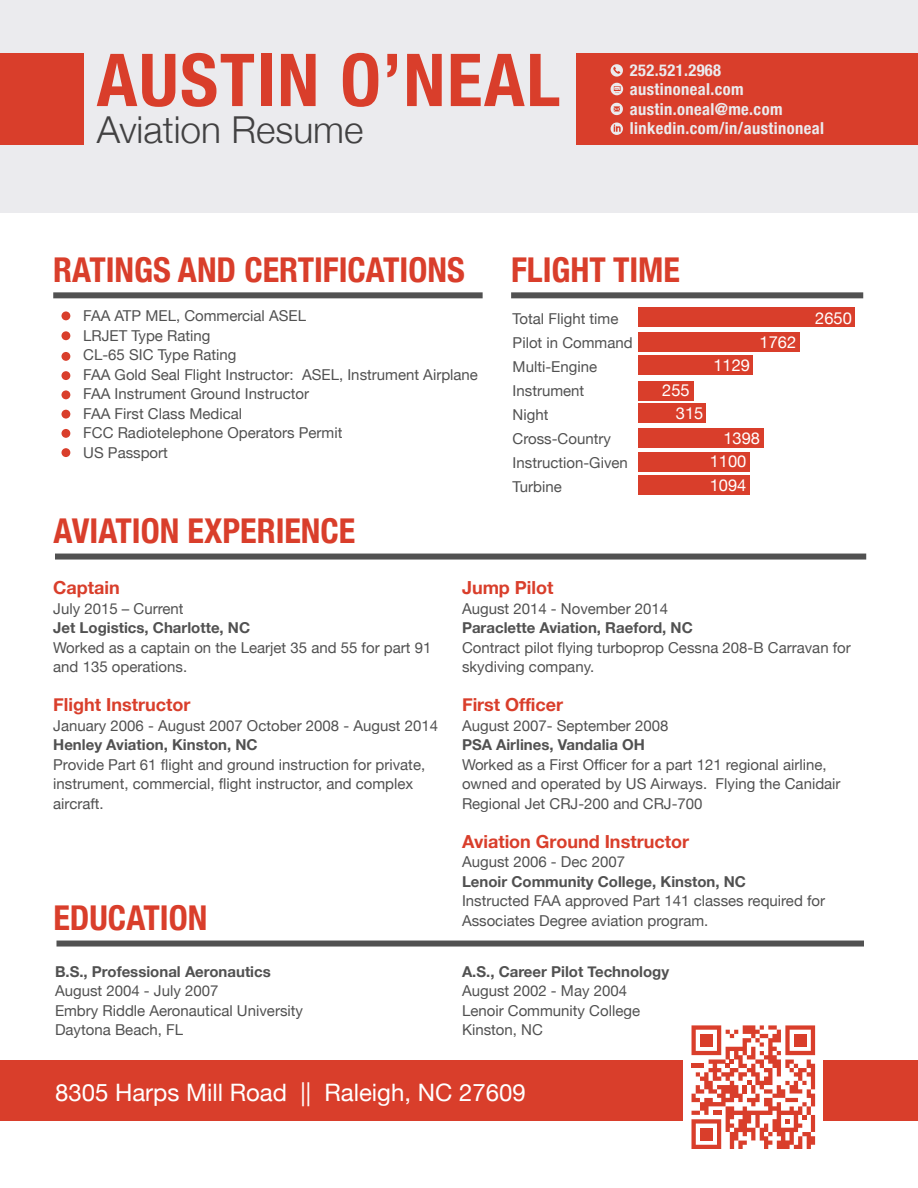
<style>
.page{position:relative;width:918px;height:1188px;background:#fff}
.page>*{position:absolute;margin:0;border:0;box-sizing:border-box;transform-origin:0 0}
.t1{font:700 condensed 73.05px "Helvetica Neue";letter-spacing:.025em;color:#d93e2b}
.t2{font:300 37.2px "Helvetica Neue";color:#424142}
.t3{font:700 condensed 34.2px "Helvetica Neue";color:#d93e2b}
.t4{font:24px "Helvetica Neue";color:#fff}
.t5{font:700 18px "Helvetica Neue";color:#d93e2b}
.t6{font:700 condensed 16.5px/19.5px "Helvetica Neue";letter-spacing:.025em;color:#ebebee}
.t7{font:16.5px "Helvetica Neue";color:#fff}
.t8{font:15px/19.5px "Helvetica Neue";color:#515151}
.t9{font:700 15px "Helvetica Neue";color:#515151}
</style>
<div class="page">
<div style="left:0;top:0;width:918px;height:213px;background:#ebebee"></div>
<div style="left:0;top:53px;width:918px;height:92px;background:#d93e2b"></div>
<div style="left:0;top:1061px;width:918px;height:60px;background:#d93e2b"></div>
<div style="left:84px;top:37px;width:491px;height:138px;background:#ebebee"></div>
<div style="left:511px;top:292px;width:352px;height:6px;background:#515151"></div>
<div style="left:639px;top:308px;width:216px;height:19px;background:#d93e2b"></div>
<div style="left:639px;top:382px;width:55px;height:19px;background:#d93e2b"></div>
<div style="left:638px;top:355px;width:115px;height:20px;background:#d93e2b"></div>
<div style="left:638px;top:332px;width:162px;height:19px;background:#d93e2b"></div>
<div style="left:639px;top:403px;width:67px;height:19px;background:#d93e2b"></div>
<div style="left:639px;top:428px;width:125px;height:19px;background:#d93e2b"></div>
<div style="left:639px;top:452px;width:111px;height:19px;background:#d93e2b"></div>
<div style="left:639px;top:476px;width:111px;height:19px;background:#d93e2b"></div>
<div style="left:57px;top:941px;width:807px;height:6px;background:#515151"></div>
<div style="left:53px;top:292px;width:430px;height:6px;background:#515151"></div>
<div style="left:55px;top:554px;width:811px;height:6px;background:#515151"></div>
<div style="left:61px;top:311px;width:9px;height:9px;background:#d93e2b;border-radius:50%"></div>
<div style="left:61px;top:331px;width:9px;height:9px;background:#d93e2b;border-radius:50%"></div>
<div style="left:61px;top:352px;width:9px;height:9px;background:#d93e2b;border-radius:50%"></div>
<div style="left:61px;top:371px;width:9px;height:9px;background:#d93e2b;border-radius:50%"></div>
<div style="left:61px;top:390px;width:9px;height:9px;background:#d93e2b;border-radius:50%"></div>
<div style="left:61px;top:410px;width:9px;height:9px;background:#d93e2b;border-radius:50%"></div>
<div style="left:61px;top:429px;width:9px;height:9px;background:#d93e2b;border-radius:50%"></div>
<div style="left:61px;top:448px;width:9px;height:9px;background:#d93e2b;border-radius:50%"></div>
<svg style="left:611px;top:64px;width:12px;height:13px"></svg>
<svg style="left:611px;top:103px;width:12px;height:12px"></svg>
<svg style="left:611px;top:123px;width:12px;height:12px"></svg>
<svg style="left:611px;top:83px;width:12px;height:12px"></svg>
<div style="left:683px;top:994px;width:140px;height:146px;background:#fff"></div>
<svg style="left:691px;top:1025px;width:124px;height:124px"></svg>
<h1 class="t1" style="left:97px;top:19px;width:465px">AUSTIN O’NEAL</h1>
<h2 class="t2" style="left:97px;top:99px;width:268px">Aviation Resume</h2>
<p class="t6" style="left:630px;top:59px;width:196px">252.521.2968 austinoneal.com austin.oneal@me.com linkedin.com/in/austinoneal</p>
<h3 class="t3" style="left:53px;top:241px;width:413px">RATINGS AND CERTIFICATIONS</h3>
<p class="t8" style="left:83px;top:307px;width:396px">FAA ATP MEL, Commercial ASEL<br>LRJET Type Rating<br>CL-65 SIC Type Rating<br>FAA Gold Seal Flight Instructor: ASEL, Instrument Airplane<br>FAA Instrument Ground Instructor<br>FAA First Class Medical<br>FCC Radiotelephone Operators Permit<br>US Passport</p>
<h3 class="t3" style="left:54px;top:502px;width:303px">AVIATION EXPERIENCE</h3>
<h3 class="t3" style="left:511px;top:241px;width:170px">FLIGHT TIME</h3>
<p class="t8" style="left:513px;top:307px;width:122px;line-height:24px">Total Flight time<br>Pilot in Command<br>Multi-Engine<br>Instrument<br>Night<br>Cross-Country<br>Instruction-Given<br>Turbine</p>
<p class="t7" style="left:662px;top:379px;width:29px">255</p>
<p class="t7" style="left:676px;top:401px;width:29px">315</p>
<p class="t7" style="left:713px;top:353px;width:38px">1129</p>
<p class="t7" style="left:759px;top:330px;width:38px">1762</p>
<p class="t7" style="left:723px;top:426px;width:38px">1398</p>
<p class="t7" style="left:710px;top:450px;width:38px">1100</p>
<p class="t7" style="left:710px;top:474px;width:38px">1094</p>
<p class="t7" style="left:815px;top:306px;width:38px">2650</p>
<p class="t5" style="left:53px;top:574px;width:68px">Captain</p>
<p class="t8" style="left:53px;top:599px;width:132px">July 2015 – Current</p>
<p class="t9" style="left:53px;top:616px;width:198px">Jet Logistics, Charlotte, NC</p>
<p class="t8" style="left:53px;top:638px;width:380px">Worked as a captain on the Learjet 35 and 55 for part 91 and 135 operations.</p>
<p class="t5" style="left:53px;top:691px;width:139px">Flight Instructor</p>
<p class="t8" style="left:53px;top:716px;width:386px">January 2006 - August 2007 October 2008 - August 2014</p>
<p class="t9" style="left:53px;top:733px;width:206px">Henley Aviation, Kinston, NC</p>
<p class="t8" style="left:53px;top:755px;width:374px">Provide Part 61 flight and ground instruction for private, instrument, commercial, flight instructor, and complex aircraft.</p>
<h3 class="t3" style="left:54px;top:889px;width:155px">EDUCATION</h3>
<p class="t9" style="left:55px;top:960px;width:217px">B.S., Professional Aeronautics</p>
<p class="t8" style="left:55px;top:982px;width:250px">August 2004 - July 2007<br>Embry Riddle Aeronautical University<br>Daytona Beach, FL</p>
<p class="t5" style="left:462px;top:574px;width:93px">Jump Pilot</p>
<p class="t8" style="left:462px;top:599px;width:208px">August 2014 - November 2014</p>
<p class="t9" style="left:462px;top:616px;width:232px">Paraclette Aviation, Raeford, NC</p>
<p class="t8" style="left:462px;top:638px;width:390px">Contract pilot flying turboprop Cessna 208-B Carravan for skydiving company.</p>
<p class="t5" style="left:462px;top:691px;width:103px">First Officer</p>
<p class="t8" style="left:462px;top:716px;width:208px">August 2007- September 2008</p>
<p class="t9" style="left:462px;top:733px;width:185px">PSA Airlines, Vandalia OH</p>
<p class="t8" style="left:462px;top:755px;width:380px">Worked as a First Officer for a part 121 regional airline, owned and operated by US Airways. Flying the Canidair<br>Regional Jet CRJ-200 and CRJ-700</p>
<p class="t5" style="left:462px;top:827px;width:229px">Aviation Ground Instructor</p>
<p class="t8" style="left:462px;top:853px;width:165px">August 2006 - Dec 2007</p>
<p class="t9" style="left:462px;top:870px;width:286px">Lenoir Community College, Kinston, NC</p>
<p class="t8" style="left:462px;top:892px;width:365px">Instructed FAA approved Part 141 classes required for<br>Associates Degree aviation program.</p>
<p class="t9" style="left:462px;top:960px;width:209px">A.S., Career Pilot Technology</p>
<p class="t8" style="left:462px;top:982px;width:180px">August 2002 - May 2004<br>Lenoir Community College<br>Kinston, NC</p>
<h3 class="t4" style="left:55px;top:1075px;width:472px">8305 Harps Mill Road || Raleigh, NC 27609</h3>
</div>
